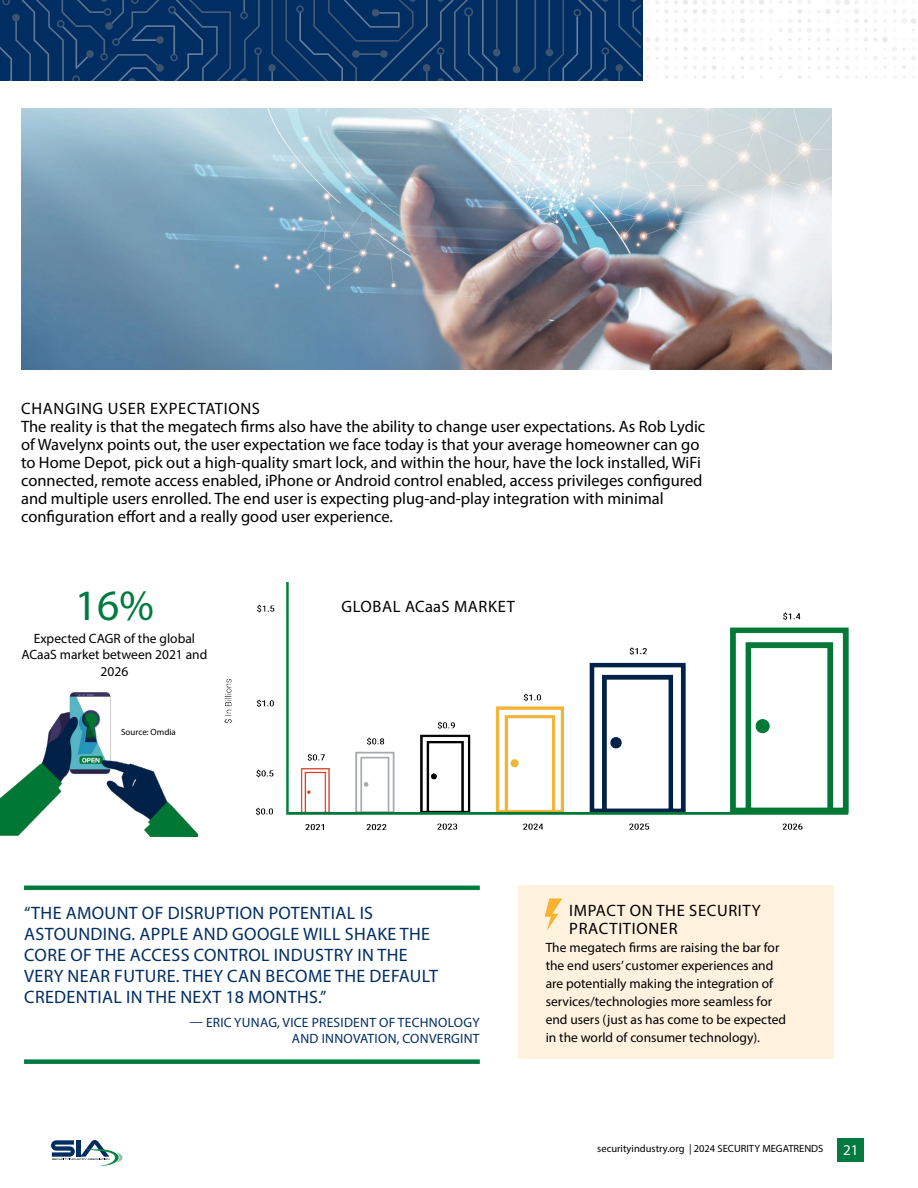
<style>
.page{position:relative;width:918px;height:1188px;background:#fff}
.page>*{position:absolute;margin:0;border:0;box-sizing:border-box;transform-origin:0 0}
.t1{font:43.5px "Myriad Pro";color:#007a40}
.t2{font:18px/21px "Myriad Pro";letter-spacing:.02em;color:#002d62}
.t3{font:16.5px/18px "Myriad Pro";color:#000}
.t4{font:16.5px/18px "Myriad Pro";letter-spacing:.04em;color:#000}
.t5{font:15px "Myriad Pro";color:#fff}
.t6{font:13.5px/18px "Myriad Pro";color:#000}
.t7{font:13.5px/16.5px "Myriad Pro";letter-spacing:.02em;color:#002d62;text-align:right}
.t8{font:10.5px "Myriad Pro";color:#000}
.t9{font:9px "Myriad Pro";color:#000}
</style>
<div class="page">
<div style="left:838px;top:1138px;width:26px;height:24px;background:#007a40"></div>
<svg style="left:51px;top:1140px;width:71px;height:26px"></svg>
<div style="left:0;top:0;width:643px;height:81px;background:#002d62"></div>
<div style="left:513px;top:66px;width:7px;height:7px;background:#3d5470;border-radius:50%"></div>
<div style="left:493px;top:49px;width:7px;height:7px;background:#3d5470;border-radius:50%"></div>
<svg style="left:0;top:0;width:498px;height:81px"></svg>
<svg style="left:515px;top:0;width:21px;height:81px"></svg>
<div style="left:546px;top:49px;width:7px;height:7px;background:#3d5470;border-radius:50%"></div>
<svg style="left:817px;top:0;width:99px;height:60px"></svg>
<svg style="left:548px;top:0;width:178px;height:81px"></svg>
<img style="left:731px;top:0;width:89px;height:14px">
<img style="left:826px;top:65px;width:89px;height:14px">
<hr style="left:24px;top:886px;width:456px;height:4px;background:#007b40">
<img style="left:21px;top:108px;width:810px;height:261px">
<div style="left:519px;top:886px;width:315px;height:173px;background:#fef2df"></div>
<svg style="left:545px;top:898px;width:17px;height:33px"></svg>
<div style="left:24px;top:1059px;width:456px;height:5px;background:#007b40"></div>
<img style="left:0;top:693px;width:198px;height:144px">
<img style="left:225px;top:582px;width:624px;height:249px">
<p class="t3" style="left:21px;top:399px;width:686px">CHANGING USER EXPECTATIONS<br>The reality is that the megatech firms also have the ability to change user expectations. As Rob Lydic of Wavelynx points out, the user expectation we face today is that your average homeowner can go to Home Depot, pick out a high-quality smart lock, and within the hour, have the lock installed, WiFi connected, remote access enabled, iPhone or Android control enabled, access privileges configured and multiple users enrolled. The end user is expecting plug-and-play integration with minimal configuration effort and a really good user experience.</p>
<h1 class="t1" style="left:75px;top:578px;width:81px">16%</h1>
<p class="t6" style="left:21px;top:630px;width:187px;line-height:16.5px;text-align:center">Expected CAGR of the global<br>ACaaS market between 2021 and<br>2026</p>
<p class="t9" style="left:121px;top:727px;width:56px">Source: Omdia</p>
<p class="t4" style="left:341px;top:597px;width:175px">GLOBAL ACaaS MARKET</p>
<p class="t2" style="left:24px;top:902px;width:415px">“THE AMOUNT OF DISRUPTION POTENTIAL IS ASTOUNDING. APPLE AND GOOGLE WILL SHAKE THE CORE OF THE ACCESS CONTROL INDUSTRY IN THE VERY NEAR FUTURE. THEY CAN BECOME THE DEFAULT CREDENTIAL IN THE NEXT 18 MONTHS.”</p>
<p class="t7" style="left:189px;top:1014px;width:292px">— ERIC YUNAG, VICE PRESIDENT OF TECHNOLOGY<br>AND INNOVATION, CONVERGINT</p>
<p class="t4" style="left:569px;top:901px;width:193px">IMPACT ON THE SECURITY<br>PRACTITIONER</p>
<p class="t6" style="left:546px;top:938px;width:242px">The megatech firms are raising the bar for the end users’ customer experiences and are potentially making the integration of services/technologies more seamless for end users (just as has come to be expected in the world of consumer technology).</p>
<p class="t8" style="left:597px;top:1142px;width:228px">securityindustry.org | 2024 SECURITY MEGATRENDS</p>
<p class="t5" style="left:843px;top:1141px;width:17px">21</p>
</div>
